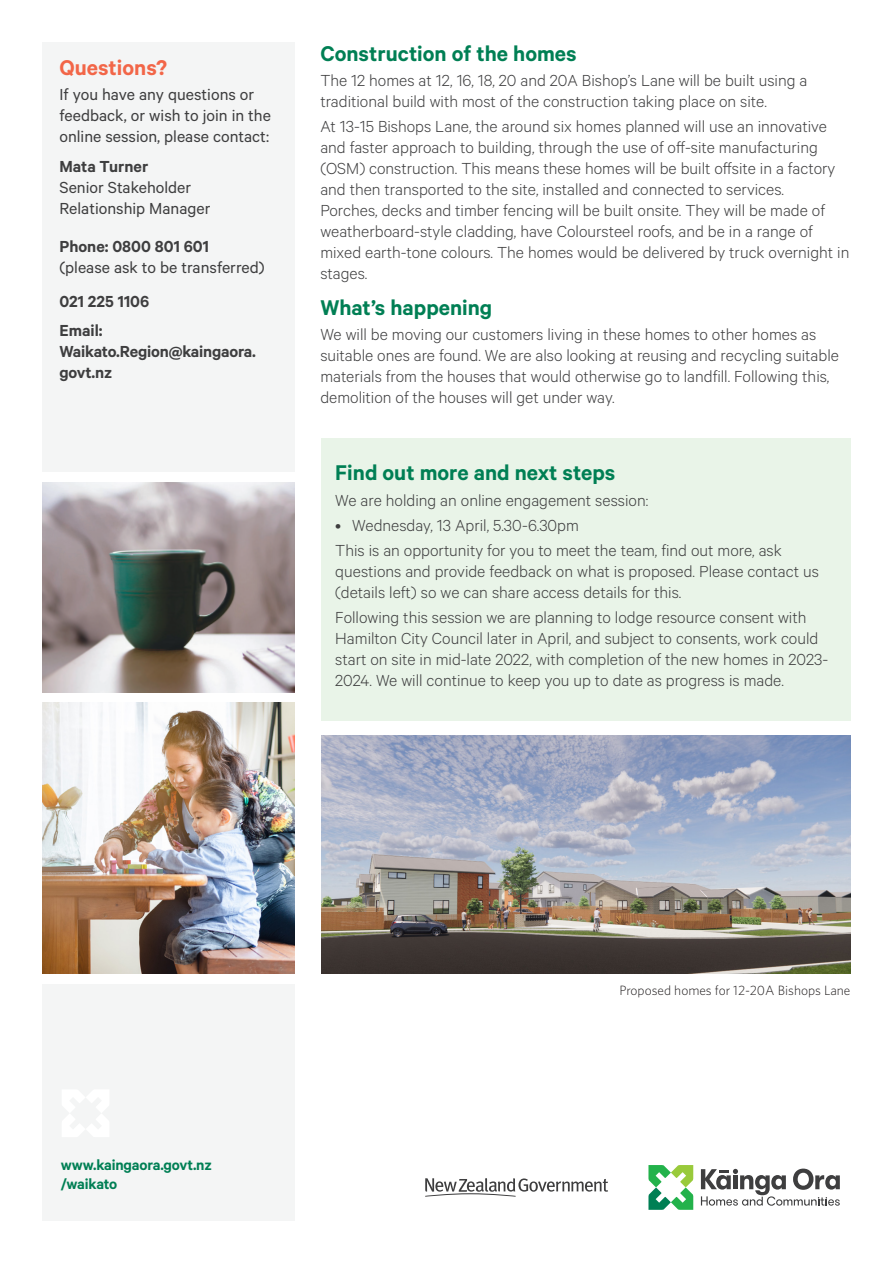
<style>
.page{position:relative;width:893px;height:1263px;background:#fff}
.page>*{position:absolute;margin:0;border:0;box-sizing:border-box;transform-origin:0 0}
.Subheading_1{font:600 24px "Calibre";color:#007f54}
.Subheading_1-2{font:600 24px "Calibre";color:#f26648}
.Body_Copy{font:300 18px/21px "Calibre";color:#3e3e3f}
.Intro{font:18px/21px "Calibre";color:#3e3e3f}
.Intro-2{font:600 18px/21px "Calibre";letter-spacing:-.01em;color:#3e3e3f}
.t1{font:600 16.5px/19.8px "Calibre";letter-spacing:-.01em;color:#007f54}
.Body_text{font:300 13.5px "Whitney";color:#231f20}
.s1{font-weight:600}
</style>
<div class="page">
<div style="left:321px;top:438px;width:529px;height:283px;background:#e9f4e8"></div>
<div style="left:43px;top:984px;width:252px;height:236px;background:#f4f5f5"></div>
<img style="left:43px;top:482px;width:252px;height:210px">
<img style="left:43px;top:703px;width:252px;height:271px">
<div style="left:43px;top:43px;width:252px;height:429px;background:#f4f5f5"></div>
<svg style="left:425px;top:1178px;width:183px;height:19px"></svg>
<svg style="left:648px;top:1165px;width:45px;height:45px"></svg>
<svg style="left:701px;top:1168px;width:139px;height:38px"></svg>
<img style="left:321px;top:736px;width:529px;height:238px">
<svg style="left:62px;top:1090px;width:47px;height:47px"></svg>
<p class="Subheading_1-2" style="left:59px;top:53px;width:109px">Questions?</p>
<p class="Intro" style="left:59px;top:84px;width:213px">If you have any questions or feedback, or wish to join in the online session, please contact:</p>
<p class="Intro" style="left:59px;top:155px;width:153px"><span class="s1">Mata Turner<br></span>Senior Stakeholder<br>Relationship Manager</p>
<p class="Intro" style="left:59px;top:235px;width:207px"><span class="s1">Phone: 0800 801 601<br></span>(please ask to be transferred)</p>
<p class="Intro-2" style="left:59px;top:290px;width:91px">021 225 1106</p>
<p class="Intro-2" style="left:59px;top:319px;width:198px">Email:<br>Waikato.Region@kaingaora. govt.nz</p>
<p class="Subheading_1" style="left:320px;top:39px;width:258px">Construction of the homes</p>
<p class="Body_Copy" style="left:320px;top:69px;width:489px">The 12 homes at 12, 16, 18, 20 and 20A Bishop’s Lane will be built using a traditional build with most of the construction taking place on site.</p>
<p class="Body_Copy" style="left:320px;top:115px;width:530px">At 13-15 Bishops Lane, the around six homes planned will use an innovative and faster approach to building, through the use of off-site manufacturing (OSM) construction. This means these homes will be built offsite in a factory and then transported to the site, installed and connected to services.<br>Porches, decks and timber fencing will be built onsite. They will be made of weatherboard-style cladding, have Coloursteel roofs, and be in a range of mixed earth-tone colours. The homes would be delivered by truck overnight in stages.</p>
<p class="Subheading_1" style="left:320px;top:293px;width:173px">What’s happening</p>
<p class="Body_Copy" style="left:320px;top:323px;width:520px">We will be moving our customers living in these homes to other homes as suitable ones are found. We are also looking at reusing and recycling suitable materials from the houses that would otherwise go to landfill. Following this, demolition of the houses will get under way.</p>
<p class="Subheading_1" style="left:335px;top:459px;width:282px">Find out more and next steps</p>
<p class="Body_Copy" style="left:335px;top:489px;width:314px">We are holding an online engagement session:</p>
<p class="Body_Copy" style="left:335px;top:514px;width:245px">• Wednesday, 13 April, 5.30-6.30pm</p>
<p class="Body_Copy" style="left:335px;top:539px;width:485px">This is an opportunity for you to meet the team, find out more, ask questions and provide feedback on what is proposed. Please contact us (details left) so we can share access details for this.</p>
<p class="Body_Copy" style="left:335px;top:607px;width:494px">Following this session we are planning to lodge resource consent with Hamilton City Council later in April, and subject to consents, work could start on site in mid-late 2022, with completion of the new homes in 2023- 2024. We will continue to keep you up to date as progress is made.</p>
<p class="t1" style="left:61px;top:1154px;width:153px">www.kaingaora.govt.nz /waikato</p>
<p class="Body_text" style="left:619px;top:981px;width:233px">Proposed homes for 12-20A Bishops Lane</p>
</div>
